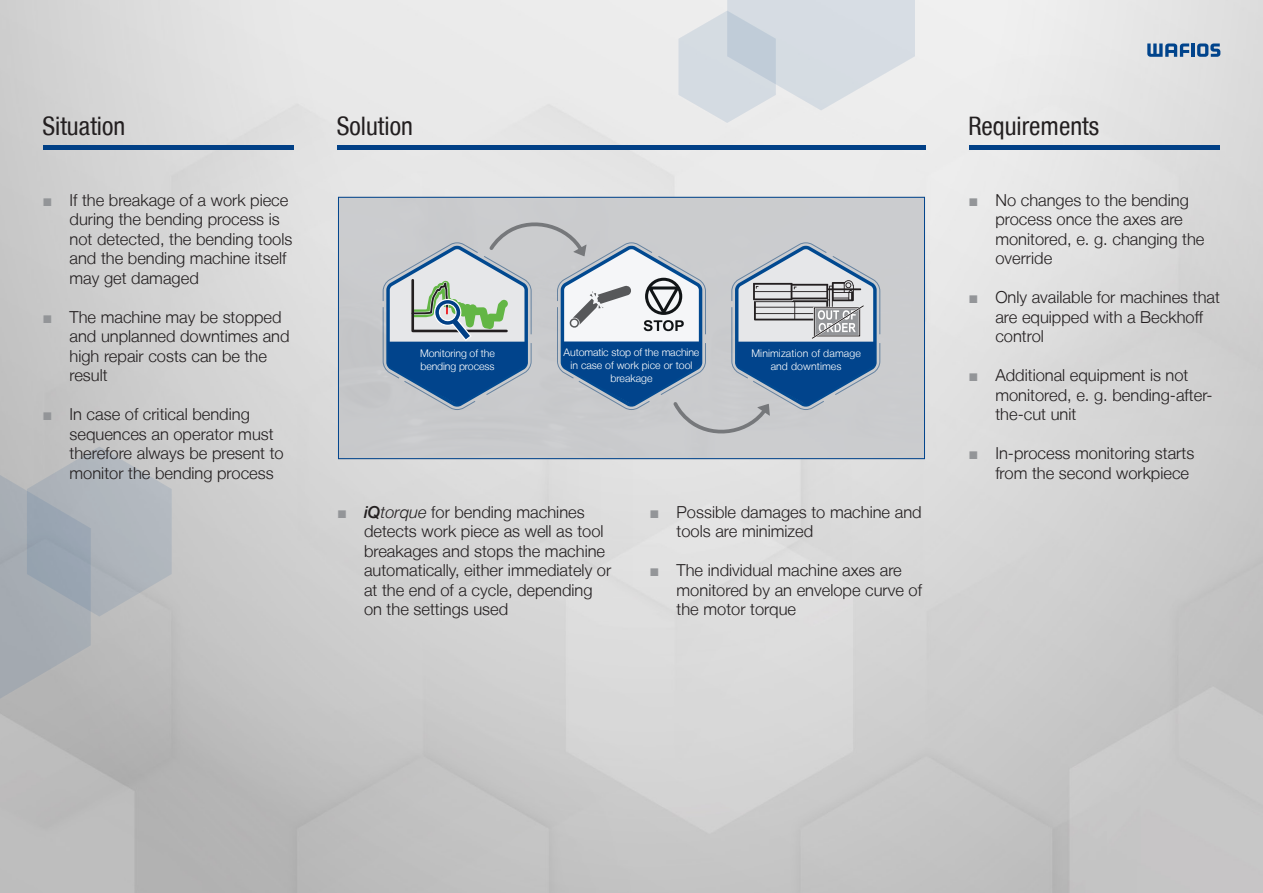
<style>
.page{position:relative;width:1263px;height:893px;background:#fff}
.page>*{position:absolute;margin:0;border:0;box-sizing:border-box;transform-origin:0 0}
.Headline{font:condensed 25.5px "Helvetica Neue LT";color:#231f20}
.t1{font:300 16.5px/19.5px "Helvetica Neue LT";color:#231f20}
.Text_-_Sechseck{font:300 10.5px/12.8px "Helvetica Neue LT";letter-spacing:-.005em;color:#fff;text-align:center}
.Grafik_-_Fließtext_-_Zentriert_weiss_-_7{font:300 10.5px/12.8px "Helvetica Neue LT";letter-spacing:.01em;color:#fff;text-align:center}
.Grafik_-_Fließtext_-_Zentriert_weiss_-_7-2{font:300 10.5px/12.8px "Helvetica Neue LT";letter-spacing:-.01em;color:#fff}
.s1{font-family:"Arial";font-weight:400;color:#939598}
.s2{font-weight:500;font-style:italic}
.s3{font-style:italic}
</style>
<div class="page">
<img style="left:0;top:0;width:1263px;height:893px">
<svg style="left:0;top:446px;width:172px;height:258px;background:#aeb3b8"></svg>
<svg style="left:678px;top:0;width:237px;height:123px;background:#d9dfe4"></svg>
<hr style="left:43px;top:146px;width:251px;height:4px;background:#014086">
<hr style="left:337px;top:146px;width:589px;height:4px;background:#014086">
<hr style="left:969px;top:146px;width:251px;height:4px;background:#014086">
<div style="left:340px;top:199px;width:583px;height:258px;background:#cbccce"></div>
<div style="left:338px;top:197px;width:587px;height:262px;border:1px solid #01448c"></div>
<svg style="left:382px;top:217px;width:499px;height:221px;background:#a0b0c0"></svg>
<svg style="left:1147px;top:44px;width:42px;height:12px"></svg>
<hr style="left:1191px;top:44px;width:4px;height:13px;background:#01448c">
<svg style="left:1197px;top:44px;width:23px;height:12px"></svg>
<p class="Headline" style="left:42px;top:112px;width:84px">Situation</p>
<p class="Headline" style="left:337px;top:112px;width:78px">Solution</p>
<p class="t1" style="left:70px;top:190px;width:224px;text-indent:-27px"><span class="s1">■</span> If the breakage of a work piece during the bending process is not detected, the bending tools and the bending machine itself may get damaged</p>
<p class="t1" style="left:70px;top:307px;width:222px;text-indent:-27px"><span class="s1">■</span> The machine may be stopped and unplanned downtimes and high repair costs can be the result</p>
<p class="t1" style="left:70px;top:404px;width:216px;text-indent:-27px"><span class="s1">■</span> In case of critical bending sequences an operator must therefore always be present to monitor the bending process</p>
<p class="Text_-_Sechseck" style="left:564px;top:346px;width:137px">Automatic stop of the machine in case of work pice or tool breakage</p>
<p class="Grafik_-_Fließtext_-_Zentriert_weiss_-_7-2" style="left:420px;top:346px;width:76px">Monitoring of the bending process</p>
<p class="Grafik_-_Fließtext_-_Zentriert_weiss_-_7" style="left:751px;top:346px;width:111px">Minimization of damage and downtimes</p>
<p class="t1" style="left:364px;top:502px;width:249px;text-indent:-27px"><span class="s1">■</span> <span class="s2">iQ</span><span class="s3">torque</span> for bending machines detects work piece as well as tool breakages and stops the machine automatically, either immediately or at the end of a cycle, depending on the settings used</p>
<p class="t1" style="left:676px;top:502px;width:247px;text-indent:-27px"><span class="s1">■</span> Possible damages to machine and tools are minimized</p>
<p class="t1" style="left:676px;top:560px;width:247px;text-indent:-27px"><span class="s1">■</span> The individual machine axes are monitored by an envelope curve of the motor torque</p>
<p class="Headline" style="left:968px;top:112px;width:132px">Requirements</p>
<p class="t1" style="left:995px;top:190px;width:211px;text-indent:-27px"><span class="s1">■</span> No changes to the bending process once the axes are monitored, e. g. changing the override</p>
<p class="t1" style="left:995px;top:287px;width:226px;text-indent:-27px"><span class="s1">■</span> Only available for machines that are equipped with a Beckhoff control</p>
<p class="t1" style="left:995px;top:365px;width:219px;text-indent:-27px"><span class="s1">■</span> Additional equipment is not monitored, e. g. bending-after&shy;the-cut unit</p>
<p class="t1" style="left:995px;top:443px;width:200px;text-indent:-27px"><span class="s1">■</span> In-process monitoring starts from the second workpiece</p>
</div>
